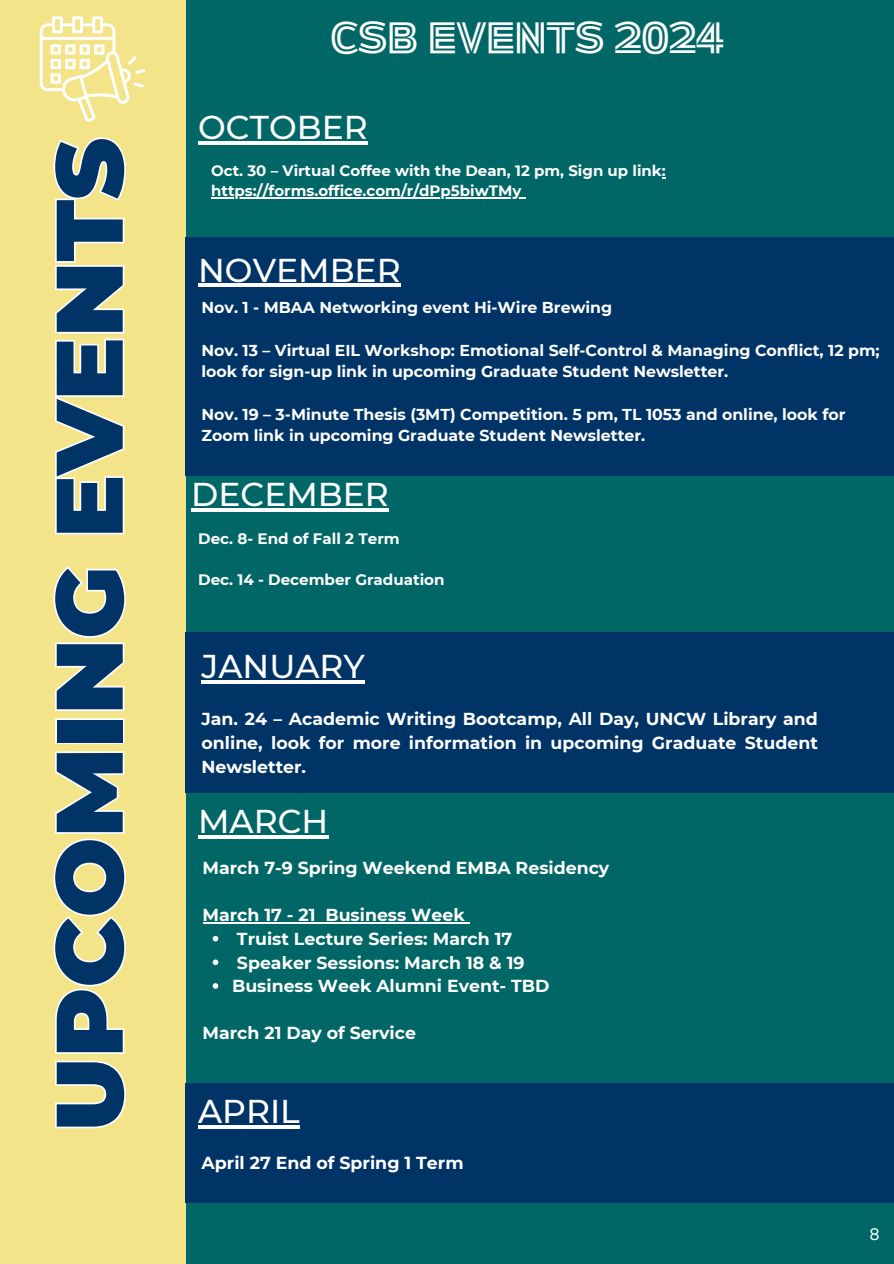
<style>
.page{position:relative;width:894px;height:1264px;background:#fff}
.page>*{position:absolute;margin:0;border:0;box-sizing:border-box;transform-origin:0 0}
.t1{font:900 94.2px "Montserrat";color:#036}
.t2{font:38.4px "Ambiguity Normate Inline";color:#fff}
.t3{font:500 33px "Montserrat";color:#fff}
.t4{font:700 17.4px/23.7px "Montserrat";color:#fff;text-align:justify}
.t5{font:16.65px "Garet";color:#fff}
.t6{font:700 15.75px/21.3px "Montserrat";color:#fff}
.t7{font:700 15.15px "Montserrat";color:#fff}
.t8{font:700 15px "Montserrat";color:#fff}
</style>
<div class="page">
<div style="left:0;top:0;width:893px;height:1263px;background:#f3e389"></div>
<div style="left:186px;top:0;width:707px;height:1263px;background:#066"></div>
<div style="left:186px;top:237px;width:707px;height:238px;background:#036"></div>
<div style="left:186px;top:631px;width:707px;height:161px;background:#036"></div>
<svg style="left:40px;top:16px;width:105px;height:106px"></svg>
<hr style="left:211px;top:197px;width:310px;height:2px;background:#fff">
<svg style="left:53px;top:137px;width:73px;height:992px"></svg>
<hr style="left:198px;top:141px;width:169px;height:3px;background:#fff">
<hr style="left:198px;top:284px;width:202px;height:3px;background:#fff">
<hr style="left:191px;top:508px;width:198px;height:4px;background:#fff">
<hr style="left:201px;top:680px;width:164px;height:3px;background:#fff">
<hr style="left:198px;top:835px;width:130px;height:3px;background:#fff">
<hr style="left:202px;top:922px;width:113px;height:1px;background:#fff">
<hr style="left:325px;top:922px;width:139px;height:1px;background:#fff">
<svg style="left:213px;top:935px;width:5px;height:6px"></svg>
<svg style="left:213px;top:959px;width:5px;height:6px"></svg>
<svg style="left:213px;top:983px;width:5px;height:5px"></svg>
<div style="left:186px;top:1082px;width:707px;height:120px;background:#036"></div>
<svg style="left:198px;top:1125px;width:102px;height:3px"></svg>
<h2 class="t1" style="left:31px;top:1131px;width:995px;rotate:-90deg">UPCOMING EVENTS</h2>
<h3 class="t2" style="left:330px;top:5px;width:395px">CSB EVENTS 2024</h3>
<p class="t3" style="left:198px;top:107px;width:171px">OCTOBER</p>
<p class="t8" style="left:211px;top:162px;width:456px">Oct. 30 – Virtual Coffee with the Dean, 12 pm, Sign up link:</p>
<h1 class="t8" style="left:211px;top:182px;width:312px">https://forms.office.com/r/dPp5biwTMy</h1>
<h3 class="t3" style="left:198px;top:249px;width:204px">NOVEMBER</h3>
<h4 class="t6" style="left:201px;top:297px;width:412px">Nov. 1 - MBAA Networking event Hi-Wire Brewing</h4>
<h4 class="t6" style="left:201px;top:339px;width:679px">Nov. 13 – Virtual EIL Workshop: Emotional Self-Control &amp; Managing Conflict, 12 pm; look for sign-up link in upcoming Graduate Student Newsletter.</h4>
<h4 class="t6" style="left:201px;top:404px;width:645px">Nov. 19 – 3-Minute Thesis (3MT) Competition. 5 pm, TL 1053 and online, look for<br>Zoom link in upcoming Graduate Student Newsletter.</h4>
<h3 class="t3" style="left:191px;top:474px;width:199px">DECEMBER</h3>
<p class="t7" style="left:198px;top:529px;width:203px">Dec. 8- End of Fall 2 Term</p>
<p class="t7" style="left:198px;top:570px;width:248px">Dec. 14 - December Graduation</p>
<h3 class="t3" style="left:201px;top:646px;width:165px">JANUARY</h3>
<h4 class="t4" style="left:201px;top:707px;width:617px">Jan. 24 – Academic Writing Bootcamp, All Day, UNCW Library and online, look for more information in upcoming Graduate Student Newsletter.</h4>
<h4 class="t3" style="left:198px;top:801px;width:132px">MARCH</h4>
<h4 class="t4" style="left:202px;top:855px;width:408px">March 7-9 Spring Weekend EMBA Residency</h4>
<p class="t4" style="left:202px;top:903px;width:264px">March 17 - 21 Business Week</p>
<p class="t4" style="left:237px;top:926px;width:277px">Truist Lecture Series: March 17</p>
<p class="t4" style="left:237px;top:950px;width:289px">Speaker Sessions: March 18 &amp; 19</p>
<h4 class="t4" style="left:232px;top:974px;width:319px">Business Week Alumni Event- TBD</h4>
<h3 class="t4" style="left:202px;top:1021px;width:215px">March 21 Day of Service</h3>
<h4 class="t3" style="left:198px;top:1090px;width:103px">APRIL</h4>
<p class="t4" style="left:201px;top:1151px;width:263px">April 27 End of Spring 1 Term</p>
<h3 class="t5" style="left:869px;top:1222px;width:12px">8</h3>
</div>
